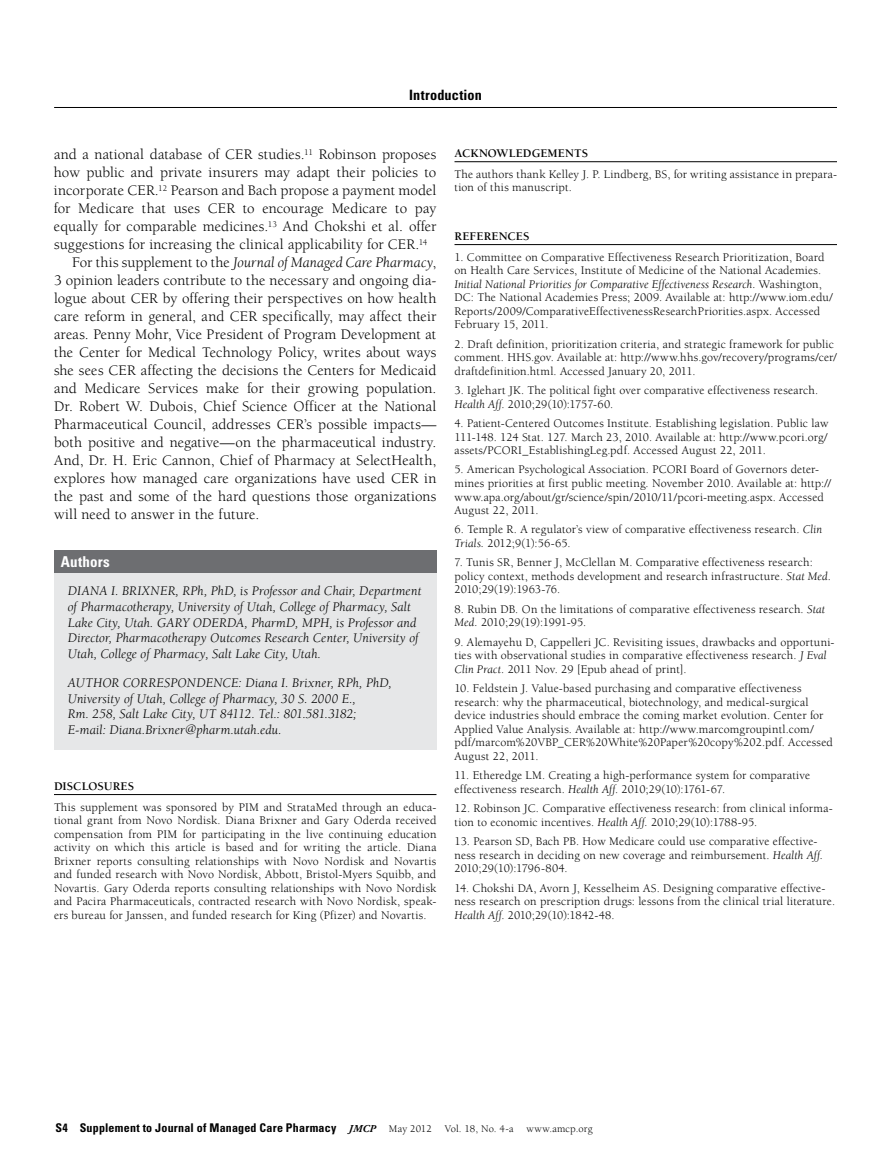
<style>
.page{position:relative;width:891px;height:1175px;background:#fff}
.page>*{position:absolute;margin:0;border:0;box-sizing:border-box;transform-origin:0 0}
.t1{font:15px "Berkeley Pro";letter-spacing:.005em;color:#000}
.t2{font:italic 15px "Berkeley Pro";color:#000}
.t3{font:700 condensed 15px "Univers";letter-spacing:.02em;color:#fff}
.t4{font:700 condensed 14.25px "Univers";letter-spacing:.01em;color:#000}
.t5{font:italic 13.5px/15.8px "Berkeley Pro";letter-spacing:.01em;color:#000}
.t6{font:12px/13.5px "Berkeley Pro";letter-spacing:.015em;color:#000}
.t7{font:700 condensed 12px "Univers";letter-spacing:.015em;color:#000}
.t8{font:700 12px "Berkeley Pro";letter-spacing:.005em;color:#000}
.s1{font-style:normal}
.s2{font-style:italic}
.s3{font-family:"Adobe Garamond Pro";font-style:italic;font-stretch:normal;font-size:10.5px}
.s4{font-family:"Berkeley Pro";font-weight:400;font-stretch:normal;font-size:10.5px}
</style>
<div class="page">
<hr style="left:54px;top:794px;width:382px;height:1px;background:#000">
<hr style="left:455px;top:161px;width:382px;height:1px;background:#000">
<hr style="left:455px;top:244px;width:382px;height:1px;background:#000">
<hr style="left:54px;top:107px;width:783px;height:1px;background:#000">
<div style="left:54px;top:550px;width:383px;height:199px;background:#e6e7e8"></div>
<div style="left:54px;top:550px;width:383px;height:22px;background:#6d6e71"></div>
<p class="t4" style="left:409px;top:86px;width:74px">Introduction</p>
<p class="t1" style="left:54px;top:146px;width:384px">and a national database of CER studies.<sup>11</sup> Robinson proposes</p>
<p class="t1" style="left:54px;top:164px;width:384px">how public and private insurers may adapt their policies to</p>
<p class="t1" style="left:54px;top:182px;width:384px">incorporate CER.<sup>12</sup> Pearson and Bach propose a payment model</p>
<p class="t1" style="left:54px;top:200px;width:384px">for Medicare that uses CER to encourage Medicare to pay</p>
<p class="t1" style="left:54px;top:218px;width:384px">equally for comparable medicines.<sup>13</sup> And Chokshi et al. offer</p>
<p class="t1" style="left:54px;top:236px;width:375px">suggestions for increasing the clinical applicability for CER.<sup>14</sup></p>
<p class="t2" style="left:72px;top:254px;width:366px"><span class="s1">For this supplement to the</span> Journal of Managed Care Pharmacy<span class="s1">,</span></p>
<p class="t1" style="left:54px;top:272px;width:384px">3 opinion leaders contribute to the necessary and ongoing dia-</p>
<p class="t1" style="left:54px;top:290px;width:384px">logue about CER by offering their perspectives on how health</p>
<p class="t1" style="left:54px;top:308px;width:384px">care reform in general, and CER specifically, may affect their</p>
<p class="t1" style="left:54px;top:326px;width:384px">areas. Penny Mohr, Vice President of Program Development at</p>
<p class="t1" style="left:54px;top:344px;width:384px">the Center for Medical Technology Policy, writes about ways</p>
<p class="t1" style="left:54px;top:362px;width:384px">she sees CER affecting the decisions the Centers for Medicaid</p>
<p class="t1" style="left:54px;top:380px;width:384px">and Medicare Services make for their growing population.</p>
<p class="t1" style="left:54px;top:398px;width:384px">Dr. Robert W. Dubois, Chief Science Officer at the National</p>
<p class="t1" style="left:54px;top:416px;width:384px">Pharmaceutical Council, addresses CER’s possible impacts—</p>
<p class="t1" style="left:54px;top:434px;width:384px">both positive and negative—on the pharmaceutical industry.</p>
<p class="t1" style="left:54px;top:452px;width:384px">And, Dr. H. Eric Cannon, Chief of Pharmacy at SelectHealth,</p>
<p class="t1" style="left:54px;top:470px;width:384px">explores how managed care organizations have used CER in</p>
<p class="t1" style="left:54px;top:488px;width:384px">the past and some of the hard questions those organizations</p>
<p class="t1" style="left:54px;top:506px;width:207px">will need to answer in the future.</p>
<p class="t3" style="left:61px;top:552px;width:51px">Authors</p>
<p class="t5" style="left:68px;top:583px;width:355px">DIANA I. BRIXNER, RPh, PhD, is Professor and Chair, Department of Pharmacotherapy, University of Utah, College of Pharmacy, Salt Lake City, Utah. GARY ODERDA, PharmD, MPH, is Professor and Director, Pharmacotherapy Outcomes Research Center, University of Utah, College of Pharmacy, Salt Lake City, Utah.</p>
<p class="t5" style="left:68px;top:675px;width:325px">AUTHOR CORRESPONDENCE: Diana I. Brixner, RPh, PhD, University of Utah, College of Pharmacy, 30 S. 2000 E.,<br>Rm. 258, Salt Lake City, UT 84112. Tel.: 801.581.3182; E-mail: Diana.Brixner@pharm.utah.edu.</p>
<p class="t8" style="left:54px;top:779px;width:82px">DISCLOSURES</p>
<p class="t6" style="left:54px;top:800px;width:384px;text-align:justify">This supplement was sponsored by PIM and StrataMed through an educa&shy;tional grant from Novo Nordisk. Diana Brixner and Gary Oderda received compensation from PIM for participating in the live continuing education activity on which this article is based and for writing the article. Diana Brixner reports consulting relationships with Novo Nordisk and Novartis and funded research with Novo Nordisk, Abbott, Bristol-Myers Squibb, and Novartis. Gary Oderda reports consulting relationships with Novo Nordisk and Pacira Pharmaceuticals, contracted research with Novo Nordisk, speak&shy;ers bureau for Janssen, and funded research for King (Pfizer) and Novartis.</p>
<p class="t8" style="left:455px;top:146px;width:135px">ACKNOWLEDGEMENTS</p>
<p class="t6" style="left:455px;top:167px;width:384px">The authors thank Kelley J. P. Lindberg, BS, for writing assistance in prepara&shy;tion of this manuscript.</p>
<p class="t8" style="left:455px;top:229px;width:77px">REFERENCES</p>
<p class="t6" style="left:455px;top:250px;width:380px">1. Committee on Comparative Effectiveness Research Prioritization, Board on Health Care Services, Institute of Medicine of the National Academies.<br><span class="s2">Initial National Priorities for Comparative Effectiveness Research.</span> Washington, DC: The National Academies Press; 2009. Available at: http://www.iom.edu/ Reports/2009/ComparativeEffectivenessResearchPriorities.aspx. Accessed February 15, 2011.</p>
<p class="t6" style="left:455px;top:337px;width:384px">2. Draft definition, prioritization criteria, and strategic framework for public comment. HHS.gov. Available at: http://www.hhs.gov/recovery/programs/cer/ draftdefinition.html. Accessed January 20, 2011.</p>
<p class="t6" style="left:455px;top:383px;width:365px">3. Iglehart JK. The political fight over comparative effectiveness research.<br><span class="s2">Health Aff</span>. 2010;29(10):1757-60.</p>
<p class="t6" style="left:455px;top:416px;width:375px;text-align:justify">4. Patient-Centered Outcomes Institute. Establishing legislation. Public law 111-148. 124 Stat. 127. March 23, 2010. Available at: http://www.pcori.org/ assets/PCORI_EstablishingLeg.pdf. Accessed August 22, 2011.</p>
<p class="t6" style="left:455px;top:463px;width:378px">5. American Psychological Association. PCORI Board of Governors deter&shy;mines priorities at first public meeting. November 2010. Available at: http:// www.apa.org/about/gr/science/spin/2010/11/pcori-meeting.aspx. Accessed August 22, 2011.</p>
<p class="t6" style="left:455px;top:523px;width:369px">6. Temple R. A regulator’s view of comparative effectiveness research. <span class="s2">Clin<br>Trials.</span> 2012;9(1):56-65.</p>
<p class="t6" style="left:455px;top:556px;width:378px">7. Tunis SR, Benner J, McClellan M. Comparative effectiveness research: policy context, methods development and research infrastructure. <span class="s2">Stat Med</span>.<br>2010;29(19):1963-76.</p>
<p class="t6" style="left:455px;top:602px;width:372px">8. Rubin DB. On the limitations of comparative effectiveness research. <span class="s2">Stat<br>Med.</span> 2010;29(19):1991-95.</p>
<p class="t6" style="left:455px;top:635px;width:382px">9. Alemayehu D, Cappelleri JC. Revisiting issues, drawbacks and opportuni&shy;ties with observational studies in comparative effectiveness research. <span class="s2">J Eval<br>Clin Pract</span>. 2011 Nov. 29 [Epub ahead of print].</p>
<p class="t6" style="left:455px;top:682px;width:380px">10. Feldstein J. Value-based purchasing and comparative effectiveness research: why the pharmaceutical, biotechnology, and medical-surgical device industries should embrace the coming market evolution. Center for Applied Value Analysis. Available at: http://www.marcomgroupintl.com/ pdf/marcom%20VBP_CER%20White%20Paper%20copy%202.pdf. Accessed August 22, 2011.</p>
<p class="t6" style="left:455px;top:769px;width:357px">11. Etheredge LM. Creating a high-performance system for comparative effectiveness research. <span class="s2">Health Aff</span>. 2010;29(10):1761-67.</p>
<p class="t6" style="left:455px;top:801px;width:380px">12. Robinson JC. Comparative effectiveness research: from clinical informa&shy;tion to economic incentives. <span class="s2">Health Aff.</span> 2010;29(10):1788-95.</p>
<p class="t6" style="left:455px;top:834px;width:370px">13. Pearson SD, Bach PB. How Medicare could use comparative effective&shy;ness research in deciding on new coverage and reimbursement. <span class="s2">Health Aff.<br></span>2010;29(10):1796-804.</p>
<p class="t6" style="left:455px;top:881px;width:382px">14. Chokshi DA, Avorn J, Kesselheim AS. Designing comparative effective&shy;ness research on prescription drugs: lessons from the clinical trial literature.<br><span class="s2">Health Aff</span>. 2010;29(10):1842-48.</p>
<p class="t7" style="left:56px;top:1120px;width:539px">S4 Supplement to Journal of Managed Care Pharmacy <span class="s3">JMCP</span> <span class="s4">May 2012 Vol. 18, No. 4-a www.amcp.org</span></p>
</div>
